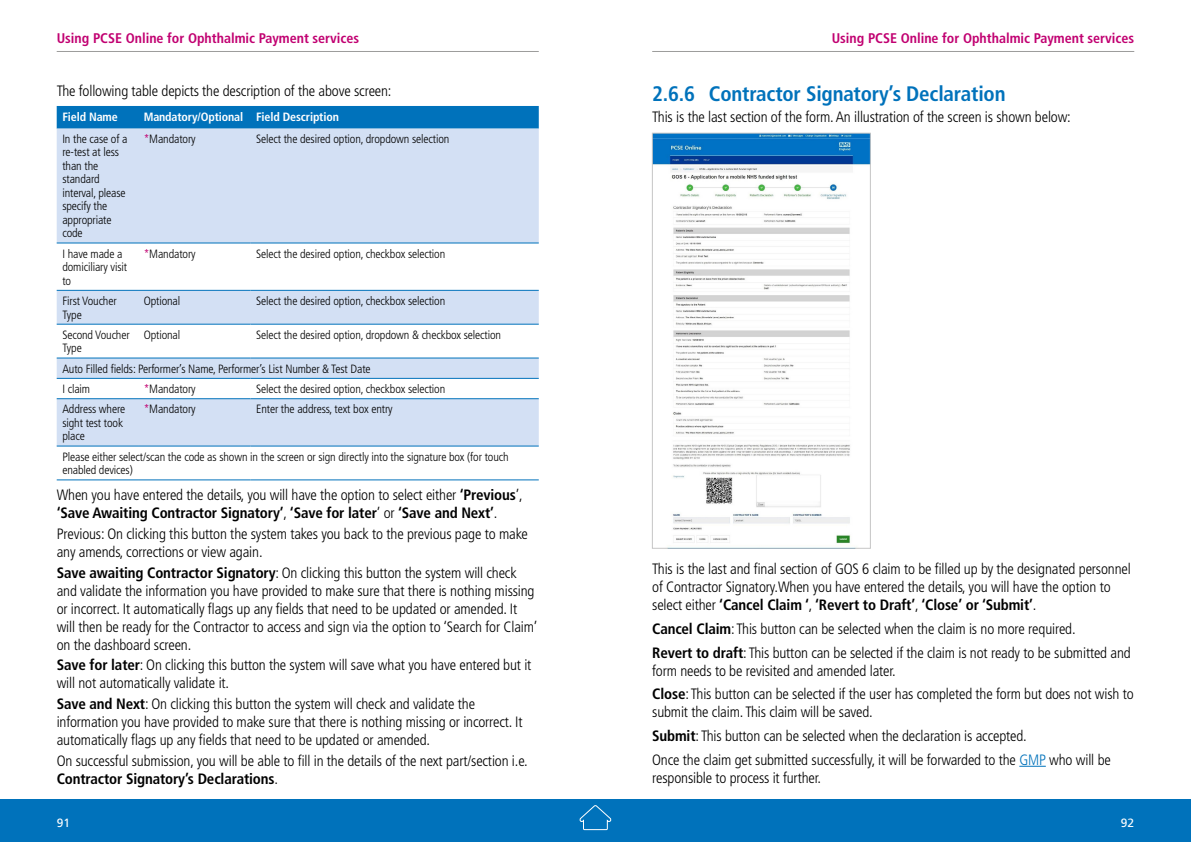
<style>
.page{position:relative;width:1191px;height:842px;background:#fff}
.page>*{position:absolute;margin:0;border:0;box-sizing:border-box;transform-origin:0 0}
.Text_Sub-Heading_2B{font:700 condensed 21px "Frutiger LT";letter-spacing:-.01em;color:#0072bb}
.TOC_body_text{font:300 condensed 15px/18px "Frutiger LT";letter-spacing:-.01em;color:#000}
.t1{font:700 condensed 14px "Frutiger LT";color:#c10071}
.Table_Text{font:300 condensed 12px/13.5px "Frutiger LT";letter-spacing:-.01em;color:#000}
.Table_Heads{font:700 condensed 12px "Frutiger LT";letter-spacing:-.01em;color:#fff}
.t2{font:12px "Frutiger LT";color:#fff}
.s1{color:#c10071}
.s2{font-weight:700}
.s3{color:#0072bb}
</style>
<div class="page">
<div style="left:0;top:799px;width:1191px;height:43px;background:#0072bb"></div>
<svg style="left:579px;top:805px;width:33px;height:26px"></svg>
<hr style="left:652px;top:51px;width:482px;height:1px;background:#9d9d9c">
<hr style="left:57px;top:51px;width:482px;height:1px;background:#9d9d9c">
<div style="left:57px;top:106px;width:482px;height:23px;background:#0072bb"></div>
<div style="left:57px;top:129px;width:482px;height:114px;background:#d3e0f4"></div>
<svg style="left:57px;top:289px;width:482px;height:191px;fill:#d3e0f4"></svg>
<hr style="left:57px;top:243px;width:81px;height:1px;background:#0072bb">
<hr style="left:138px;top:243px;width:112px;height:1px;background:#0072bb">
<hr style="left:250px;top:243px;width:289px;height:1px;background:#0072bb">
<hr style="left:57px;top:290px;width:81px;height:1px;background:#0072bb">
<hr style="left:138px;top:290px;width:112px;height:1px;background:#0072bb">
<hr style="left:250px;top:290px;width:289px;height:1px;background:#0072bb">
<hr style="left:57px;top:324px;width:81px;height:1px;background:#0072bb">
<hr style="left:138px;top:324px;width:112px;height:1px;background:#0072bb">
<hr style="left:250px;top:324px;width:289px;height:1px;background:#0072bb">
<hr style="left:57px;top:358px;width:81px;height:1px;background:#0072bb">
<hr style="left:138px;top:358px;width:112px;height:1px;background:#0072bb">
<hr style="left:250px;top:358px;width:289px;height:1px;background:#0072bb">
<hr style="left:57px;top:378px;width:81px;height:1px;background:#0072bb">
<hr style="left:138px;top:378px;width:112px;height:1px;background:#0072bb">
<hr style="left:250px;top:378px;width:289px;height:1px;background:#0072bb">
<hr style="left:57px;top:398px;width:81px;height:1px;background:#0072bb">
<hr style="left:138px;top:398px;width:112px;height:1px;background:#0072bb">
<hr style="left:250px;top:398px;width:289px;height:1px;background:#0072bb">
<hr style="left:57px;top:446px;width:81px;height:1px;background:#0072bb">
<hr style="left:138px;top:446px;width:112px;height:1px;background:#0072bb">
<hr style="left:250px;top:446px;width:289px;height:1px;background:#0072bb">
<hr style="left:57px;top:480px;width:81px;height:1px;background:#0072bb">
<hr style="left:138px;top:480px;width:112px;height:1px;background:#0072bb">
<hr style="left:250px;top:480px;width:289px;height:1px;background:#0072bb">
<svg style="left:1019px;top:766px;width:26px;height:1px"></svg>
<img style="left:654px;top:135px;width:214px;height:409px">
<div style="left:652px;top:133px;width:218px;height:415px;border:1px solid #c6c6c6"></div>
<p class="t1" style="left:57px;top:30px;width:304px">Using PCSE Online for Ophthalmic Payment services</p>
<p class="t1" style="left:831px;top:30px;width:304px">Using PCSE Online for Ophthalmic Payment services</p>
<p class="TOC_body_text" style="left:57px;top:82px;width:336px">The following table depicts the description of the above screen:</p>
<p class="Table_Heads" style="left:62px;top:109px;width:57px">Field Name</p>
<p class="Table_Heads" style="left:144px;top:109px;width:101px">Mandatory/Optional</p>
<p class="Table_Heads" style="left:256px;top:109px;width:84px">Field Description</p>
<p class="Table_Text" style="left:62px;top:132px;width:67px">In the case of a re-test at less than the standard interval, please specify the appropriate code</p>
<p class="Table_Text" style="left:144px;top:132px;width:54px"><span class="s1">*</span>Mandatory</p>
<p class="Table_Text" style="left:256px;top:132px;width:195px">Select the desired option, dropdown selection</p>
<p class="Table_Text" style="left:62px;top:247px;width:66px">I have made a domiciliary visit to</p>
<p class="Table_Text" style="left:144px;top:247px;width:54px"><span class="s1">*</span>Mandatory</p>
<p class="Table_Text" style="left:256px;top:247px;width:191px">Select the desired option, checkbox selection</p>
<p class="Table_Text" style="left:62px;top:294px;width:56px">First Voucher<br>Type</p>
<p class="Table_Text" style="left:144px;top:294px;width:38px">Optional</p>
<p class="Table_Text" style="left:256px;top:294px;width:191px">Select the desired option, checkbox selection</p>
<p class="Table_Text" style="left:62px;top:328px;width:69px">Second Voucher<br>Type</p>
<p class="Table_Text" style="left:144px;top:328px;width:38px">Optional</p>
<p class="Table_Text" style="left:256px;top:328px;width:246px">Select the desired option, dropdown &amp; checkbox selection</p>
<p class="Table_Text" style="left:62px;top:362px;width:310px">Auto Filled fields: Performer’s Name, Performer’s List Number &amp; Test Date</p>
<p class="Table_Text" style="left:62px;top:382px;width:29px">I claim</p>
<p class="Table_Text" style="left:144px;top:382px;width:54px"><span class="s1">*</span>Mandatory</p>
<p class="Table_Text" style="left:256px;top:382px;width:191px">Select the desired option, checkbox selection</p>
<p class="Table_Text" style="left:62px;top:403px;width:65px">Address where sight test took place</p>
<p class="Table_Text" style="left:144px;top:403px;width:54px"><span class="s1">*</span>Mandatory</p>
<p class="Table_Text" style="left:256px;top:403px;width:138px">Enter the address, text box entry</p>
<p class="Table_Text" style="left:62px;top:450px;width:448px">Please either select/scan the code as shown in the screen or sign directly into the signature box (for touch enabled devices)</p>
<p class="TOC_body_text" style="left:57px;top:486px;width:467px">When you have entered the details, you will have the option to select either <span class="s2">‘Previous</span>’, <span class="s2">‘Save Awaiting Contractor Signatory’</span>, <span class="s2">‘Save for later</span>’ or <span class="s2">‘Save and Next’</span>.</p>
<p class="TOC_body_text" style="left:57px;top:525px;width:472px">Previous: On clicking this button the system takes you back to the previous page to make any amends, corrections or view again.</p>
<p class="TOC_body_text" style="left:57px;top:563px;width:482px"><span class="s2">Save awaiting Contractor Signatory</span>: On clicking this button the system will check and validate the information you have provided to make sure that there is nothing missing or incorrect. It automatically flags up any fields that need to be updated or amended. It will then be ready for the Contractor to access and sign via the option to ‘Search for Claim’ on the dashboard screen.</p>
<p class="TOC_body_text" style="left:57px;top:656px;width:476px"><span class="s2">Save for later</span>: On clicking this button the system will save what you have entered but it will not automatically validate it.</p>
<p class="TOC_body_text" style="left:57px;top:695px;width:467px"><span class="s2">Save and Next</span>: On clicking this button the system will check and validate the information you have provided to make sure that there is nothing missing or incorrect. It automatically flags up any fields that need to be updated or amended.</p>
<p class="TOC_body_text" style="left:57px;top:752px;width:472px">On successful submission, you will be able to fill in the details of the next part/section i.e.<br><span class="s2">Contractor Signatory’s Declarations</span>.</p>
<p class="Text_Sub-Heading_2B" style="left:652px;top:81px;width:355px">2.6.6 Contractor Signatory’s Declaration</p>
<p class="TOC_body_text" style="left:652px;top:108px;width:420px">This is the last section of the form. An illustration of the screen is shown below:</p>
<p class="TOC_body_text" style="left:652px;top:560px;width:480px">This is the last and final section of GOS 6 claim to be filled up by the designated personnel of Contractor Signatory.When you have entered the details, you will have the option to select either <span class="s2">‘Cancel Claim ‘</span>, <span class="s2">‘Revert to Draft’</span>, <span class="s2">‘Close’ or ‘Submit’</span>.</p>
<p class="TOC_body_text" style="left:652px;top:620px;width:425px"><span class="s2">Cancel Claim</span>: This button can be selected when the claim is no more required.</p>
<p class="TOC_body_text" style="left:652px;top:644px;width:480px"><span class="s2">Revert to draft</span>: This button can be selected if the claim is not ready to be submitted and form needs to be revisited and amended later.</p>
<p class="TOC_body_text" style="left:652px;top:685px;width:483px"><span class="s2">Close</span>: This button can be selected if the user has completed the form but does not wish to submit the claim. This claim will be saved.</p>
<p class="TOC_body_text" style="left:652px;top:727px;width:376px"><span class="s2">Submit</span>: This button can be selected when the declaration is accepted.</p>
<p class="TOC_body_text" style="left:652px;top:751px;width:460px">Once the claim get submitted successfully, it will be forwarded to the <span class="s3">GMP</span> who will be responsible to process it further.</p>
<p class="t2" style="left:57px;top:816px;width:15px">91</p>
<p class="t2" style="left:1121px;top:816px;width:15px">92</p>
</div>
